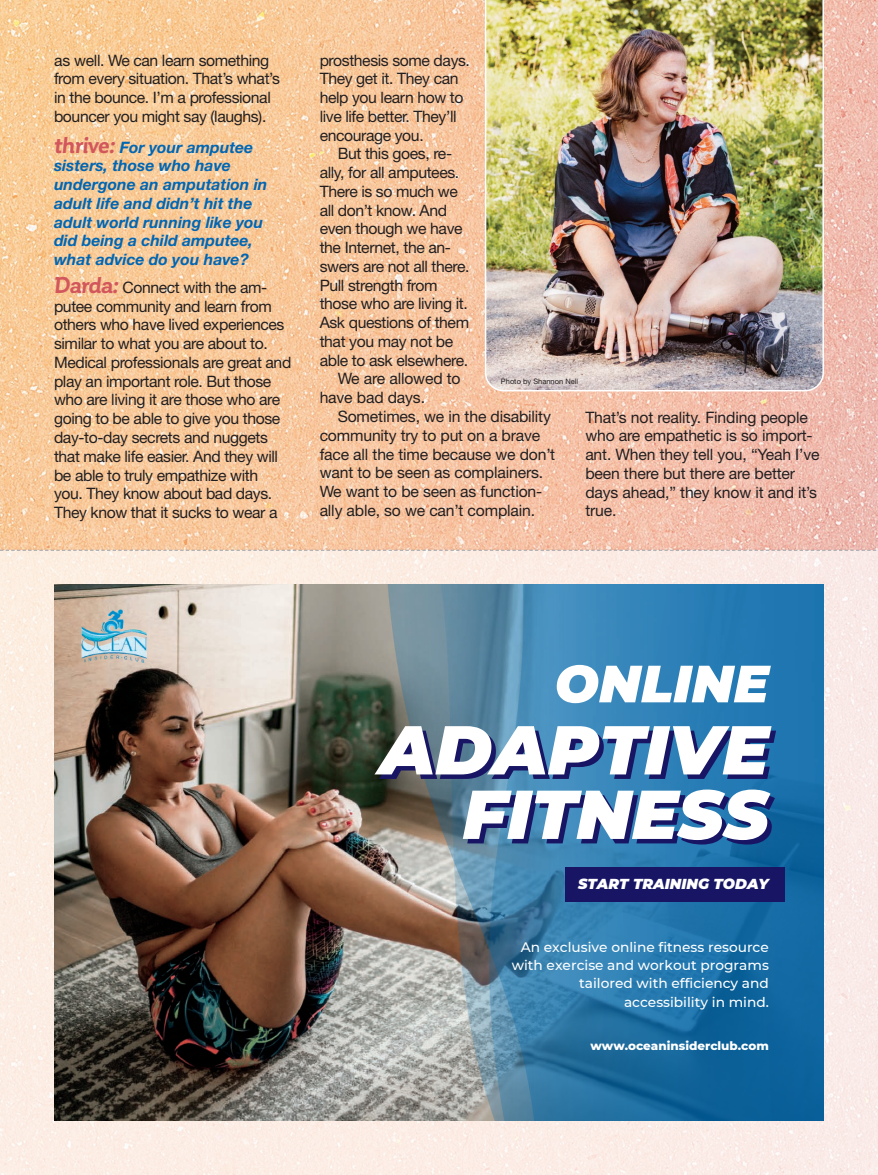
<style>
.page{position:relative;width:878px;height:1175px;background:#fff}
.page>*{position:absolute;margin:0;border:0;box-sizing:border-box;transform-origin:0 0}
.t1{font:italic 900 69px/64.5px "Montserrat";color:#fff;text-align:right}
.t2{font:italic 900 52.35px "Montserrat";color:#fff}
.t3{font:15.75px/18.8px "Helvetica Neue LT Std";letter-spacing:-.025em;color:#231f20}
.t4{font:italic 700 15.75px/18.8px "Helvetica Neue LT Std";color:#0166b3}
.t5{font:italic 900 14.4px "Montserrat";color:#fff}
.t6{font:500 13.65px/18.3px "Montserrat";color:#fff;text-align:right}
.t7{font:800 12px "Montserrat";color:#fff}
.t8{font:7.5px "Helvetica Neue LT Std";color:#231f20}
.s1{font-family:"Corporative";font-size:22.5px;color:#d2575c}
.s2{font-family:"Corporative";font-weight:700;font-style:italic;font-size:22.5px;color:#d2575c}
</style>
<div class="page">
<img style="left:0;top:0;width:878px;height:549px">
<div style="left:0;top:550px;width:878px;height:624px;background:#fcece5"></div>
<svg style="left:0;top:549px;width:878px;height:2px;background:#dcc4b7"></svg>
<img style="left:54px;top:585px;width:330px;height:535px">
<img style="left:384px;top:585px;width:440px;height:535px">
<img style="left:81px;top:609px;width:66px;height:54px">
<div style="left:565px;top:867px;width:219px;height:34px;background:#171564"></div>
<img style="left:485px;top:0;width:339px;height:391px">
<p class="t3" style="left:54px;top:50px;width:227px">as well. We can learn something from every situation. That’s what’s in the bounce. I’m a professional bouncer you might say (laughs).</p>
<p class="t4" style="left:54px;top:137px;width:215px"><span class="s1">thrive:</span> For your amputee sisters, those who have undergone an amputation in adult life and didn’t hit the adult world running like you did being a child amputee, what advice do you have?</p>
<p class="t3" style="left:54px;top:278px;width:239px"><span class="s2">Darda:</span> Connect with the am&shy;putee community and learn from others who have lived experiences similar to what you are about to.<br>Medical professionals are great and play an important role. But those who are living it are those who are going to be able to give you those day-to-day secrets and nuggets that make life easier. And they will be able to truly empathize with<br>you. They know about bad days.<br>They know that it sucks to wear a</p>
<p class="t3" style="left:320px;top:50px;width:152px">prosthesis some days.<br>They get it. They can help you learn how to live life better. They’ll encourage you.</p>
<p class="t3" style="left:320px;top:144px;width:151px;text-indent:18px">But this goes, re&shy;ally, for all amputees.<br>There is so much we all don’t know. And even though we have the Internet, the an&shy;swers are not all there.<br>Pull strength from those who are living it.<br>Ask questions of them that you may not be able to ask elsewhere.</p>
<p class="t3" style="left:320px;top:369px;width:142px;text-indent:18px">We are allowed to have bad days.</p>
<p class="t3" style="left:320px;top:407px;width:237px;text-indent:18px">Sometimes, we in the disability community try to put on a brave face all the time because we don’t want to be seen as complainers.<br>We want to be seen as function&shy;ally able, so we can’t complain.</p>
<p class="t3" style="left:585px;top:407px;width:236px">That’s not reality. Finding people who are empathetic is so import&shy;ant. When they tell you, “Yeah I’ve been there but there are better days ahead,” they know it and it’s true.</p>
<p class="t8" style="left:501px;top:377px;width:79px">Photo by Shannon Nell</p>
<p class="t2" style="left:554px;top:644px;width:216px">ONLINE</p>
<p class="t1" style="left:379px;top:713px;width:391px">ADAPTIVE<br>FITNESS</p>
<p class="t5" style="left:578px;top:873px;width:192px">START TRAINING TODAY</p>
<p class="t6" style="left:511px;top:937px;width:259px">An exclusive online fitness resource with exercise and workout programs tailored with efficiency and accessibility in mind.</p>
<p class="t7" style="left:590px;top:1037px;width:180px">www.oceaninsiderclub.com</p>
</div>
